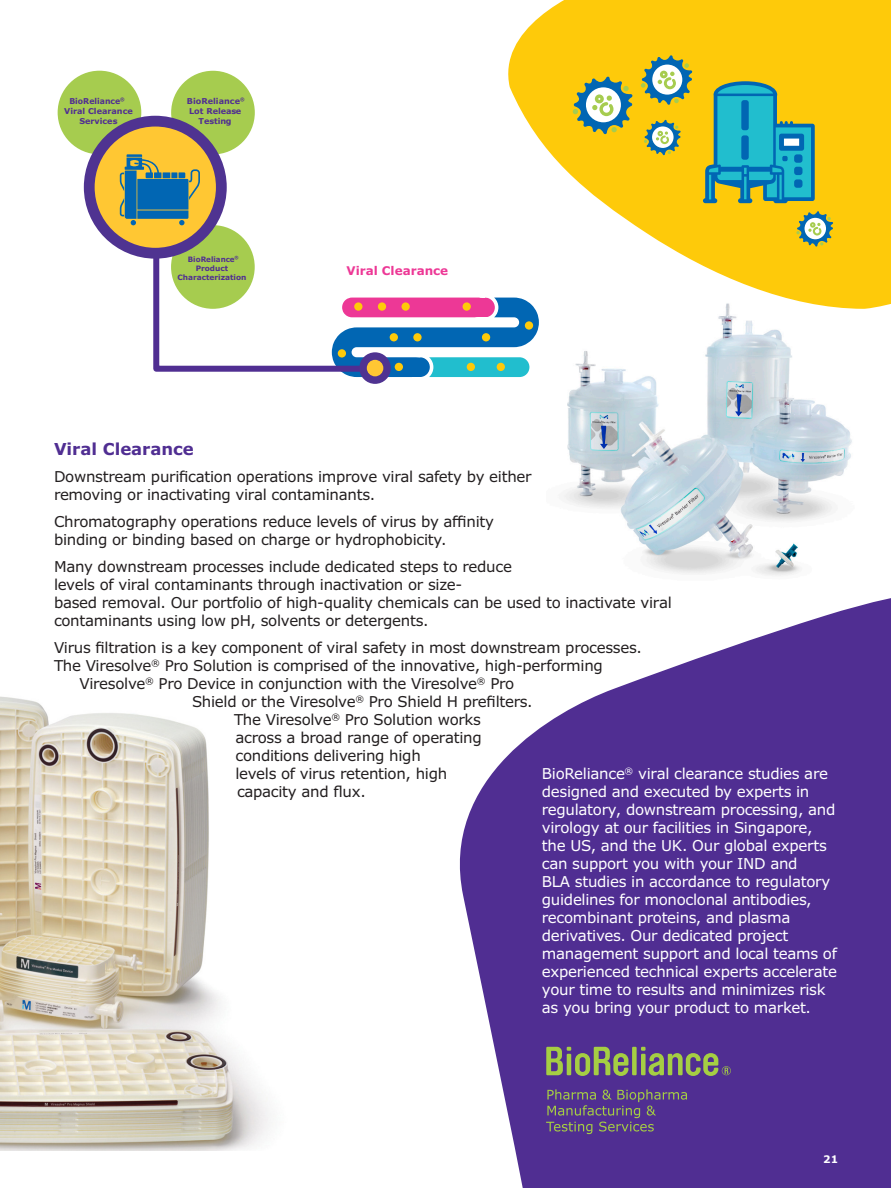
<style>
.page{position:relative;width:891px;height:1188px;background:#fff}
.page>*{position:absolute;margin:0;border:0;box-sizing:border-box;transform-origin:0 0}
.Body_Head{font:700 16.5px "Verdana Pro";color:#502e92}
.Body_Copy_9_11{font:15px/18px "Verdana Pro";letter-spacing:-.02em;color:#231f20}
.Body_Copy_9_11-2{font:15px/18px "Verdana Pro";letter-spacing:-.02em;color:#fff}
.TOC_Level_1{font:700 12px "Verdana Pro";color:#ed3896}
.Folio_7_9{font:700 10.5px "Verdana Pro";color:#fff}
.t1{font:700 8.1px/9.8px "Verdana Pro";color:#502e92;text-align:center;scale:.96 1}
.t2{font:700 8.1px/9.8px "Verdana Pro";color:#502e92;text-align:center}
.t3{font:700 7.5px/9px "Verdana Pro";color:#502e92;text-align:center;scale:.96 1}
</style>
<div class="page">
<img style="left:563px;top:309px;width:289px;height:196px">
<svg style="left:508px;top:0;width:383px;height:309px;fill:#feca0a"></svg>
<img style="left:0;top:696px;width:270px;height:454px">
<svg style="left:703px;top:81px;width:112px;height:122px;background:#52a894"></svg>
<svg style="left:641px;top:55px;width:51px;height:50px"></svg>
<svg style="left:573px;top:77px;width:60px;height:57px"></svg>
<svg style="left:644px;top:120px;width:37px;height:35px"></svg>
<svg style="left:796px;top:211px;width:37px;height:36px"></svg>
<div style="left:58px;top:71px;width:83px;height:83px;background:#a6cc4f;border-radius:50%"></div>
<div style="left:171px;top:71px;width:84px;height:83px;background:#a6cc4f;border-radius:50%"></div>
<svg style="left:459px;top:505px;width:432px;height:683px;fill:#502e92"></svg>
<svg style="left:84px;top:116px;width:460px;height:268px"></svg>
<svg style="left:641px;top:1047px;width:90px;height:29px;background:#706b73"></svg>
<div style="left:632px;top:1047px;width:5px;height:28px;background:#a5ce43"></div>
<svg style="left:546px;top:1047px;width:82px;height:29px;background:#7b7f69"></svg>
<svg style="left:546px;top:1089px;width:141px;height:45px;background:#5d4785"></svg>
<p class="t1" style="left:64px;top:97px;width:73px">BioReliance<sup>®<br></sup>Viral Clearance<br>Services</p>
<p class="t2" style="left:187px;top:96px;width:59px">BioReliance<sup>®<br></sup>Lot Release<br>Testing</p>
<p class="t3" style="left:177px;top:255px;width:73px">BioReliance<sup>®<br></sup>Product<br>Characterization</p>
<p class="TOC_Level_1" style="left:347px;top:262px;width:103px">Viral Clearance</p>
<p class="Body_Head" style="left:54px;top:438px;width:141px">Viral Clearance</p>
<p class="Body_Copy_9_11" style="left:54px;top:468px;width:479px">Downstream purification operations improve viral safety by either removing or inactivating viral contaminants.</p>
<p class="Body_Copy_9_11" style="left:54px;top:513px;width:442px">Chromatography operations reduce levels of virus by affinity binding or binding based on charge or hydrophobicity.</p>
<p class="Body_Copy_9_11" style="left:54px;top:558px;width:619px">Many downstream processes include dedicated steps to reduce<br>levels of viral contaminants through inactivation or size-<br>based removal. Our portfolio of high-quality chemicals can be used to inactivate viral contaminants using low pH, solvents or detergents.</p>
<p class="Body_Copy_9_11" style="left:54px;top:639px;width:589px">Virus filtration is a key component of viral safety in most downstream processes.</p>
<p class="Body_Copy_9_11" style="left:54px;top:657px;width:550px">The Viresolve<sup>®</sup> Pro Solution is comprised of the innovative, high-performing</p>
<p class="Body_Copy_9_11" style="left:80px;top:675px;width:436px">Viresolve<sup>®</sup> Pro Device in conjunction with the Viresolve<sup>®</sup> Pro</p>
<p class="Body_Copy_9_11" style="left:192px;top:693px;width:342px">Shield or the Viresolve<sup>®</sup> Pro Shield H prefilters.</p>
<p class="Body_Copy_9_11" style="left:234px;top:711px;width:248px">The Viresolve<sup>®</sup> Pro Solution works</p>
<p class="Body_Copy_9_11" style="left:236px;top:729px;width:248px">across a broad range of operating</p>
<p class="Body_Copy_9_11" style="left:236px;top:747px;width:187px">conditions delivering high</p>
<p class="Body_Copy_9_11" style="left:236px;top:765px;width:213px">levels of virus retention, high</p>
<p class="Body_Copy_9_11" style="left:237px;top:783px;width:130px">capacity and flux.</p>
<p class="Body_Copy_9_11-2" style="left:542px;top:764px;width:297px">BioReliance<sup>®</sup> viral clearance studies are designed and executed by experts in regulatory, downstream processing, and virology at our facilities in Singapore, the US, and the UK. Our global experts can support you with your IND and<br>BLA studies in accordance to regulatory guidelines for monoclonal antibodies, recombinant proteins, and plasma derivatives. Our dedicated project management support and local teams of experienced technical experts accelerate your time to results and minimizes risk as you bring your product to market.</p>
<p class="Folio_7_9" style="left:823px;top:1152px;width:16px">21</p>
</div>
